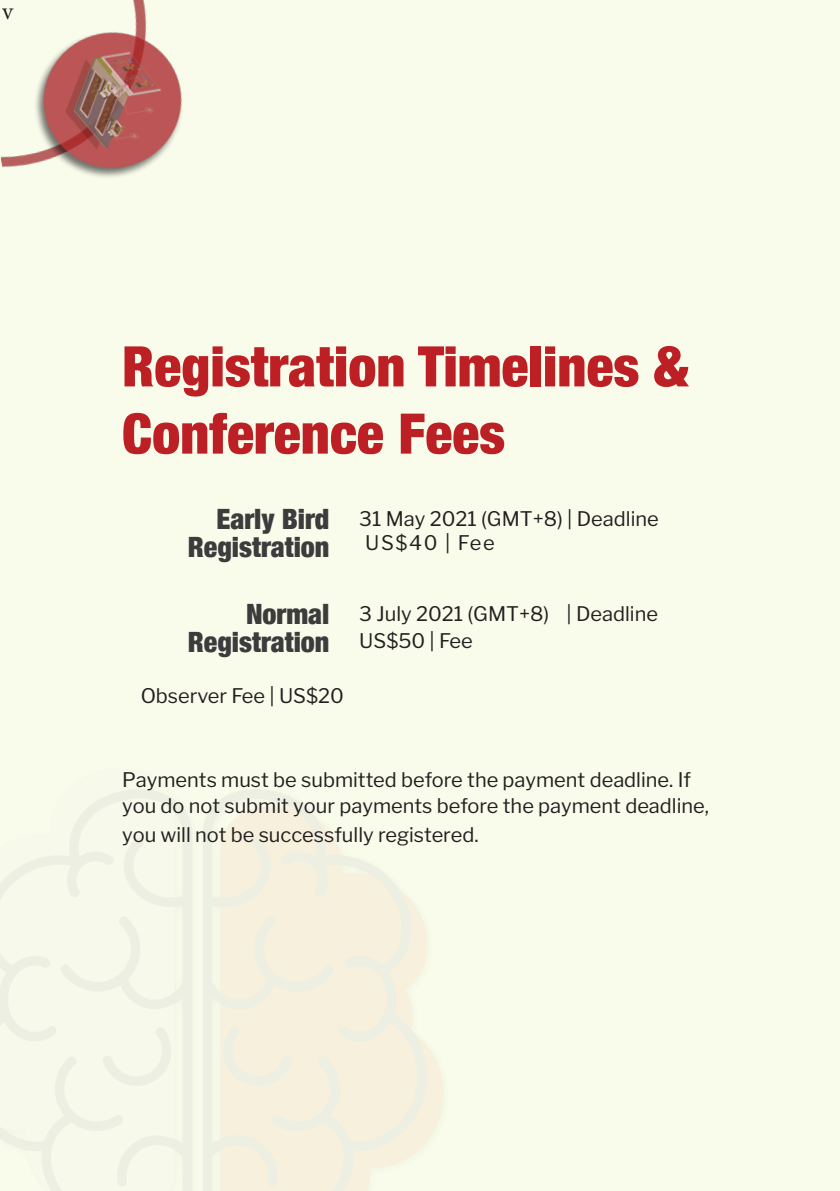
<style>
.page{position:relative;width:840px;height:1191px;background:#fff}
.page>*{position:absolute;margin:0;border:0;box-sizing:border-box;transform-origin:0 0}
.t1{font:900 condensed 56px/67.2px "Helvetica Neue";color:#bc2024}
.t2{font:900 condensed 28px "Helvetica Neue";color:#3c3c3d}
.t3{font:24px "Minion Pro";color:#231f20}
.t4{font:20px/26px "Libre Franklin";color:#231f20}
</style>
<div class="page">
<div style="left:0;top:0;width:839px;height:1191px;background:#f9fbeb"></div>
<img style="left:0;top:760px;width:455px;height:431px">
<img style="left:0;top:0;width:586px;height:369px">
<p class="t3" style="left:2px;top:-4px;width:13px">v</p>
<p class="t1" style="left:122px;top:330px;width:567px">Registration Timelines &amp;<br>Conference Fees</p>
<p class="t2" style="left:216px;top:496px;width:115px">Early Bird</p>
<p class="t2" style="left:188px;top:524px;width:143px">Registration</p>
<p class="t2" style="left:246px;top:591px;width:85px">Normal</p>
<p class="t2" style="left:188px;top:619px;width:143px">Registration</p>
<p class="t4" style="left:141px;top:682px;width:205px">Observer Fee | US$20</p>
<p class="t4" style="left:359px;top:506px;width:301px">31 May 2021 (GMT+8) | Deadline</p>
<p class="t4" style="left:365px;top:530px;width:131px">US$40 | Fee</p>
<p class="t4" style="left:359px;top:601px;width:300px">3 July 2021 (GMT+8) | Deadline<br>US$50 | Fee</p>
<p class="t4" style="left:122px;top:766px;width:588px">Payments must be submitted before the payment deadline. If you do not submit your payments before the payment deadline,</p>
<p class="t4" style="left:122px;top:821px;width:358px">you will not be successfully registered.</p>
</div>
